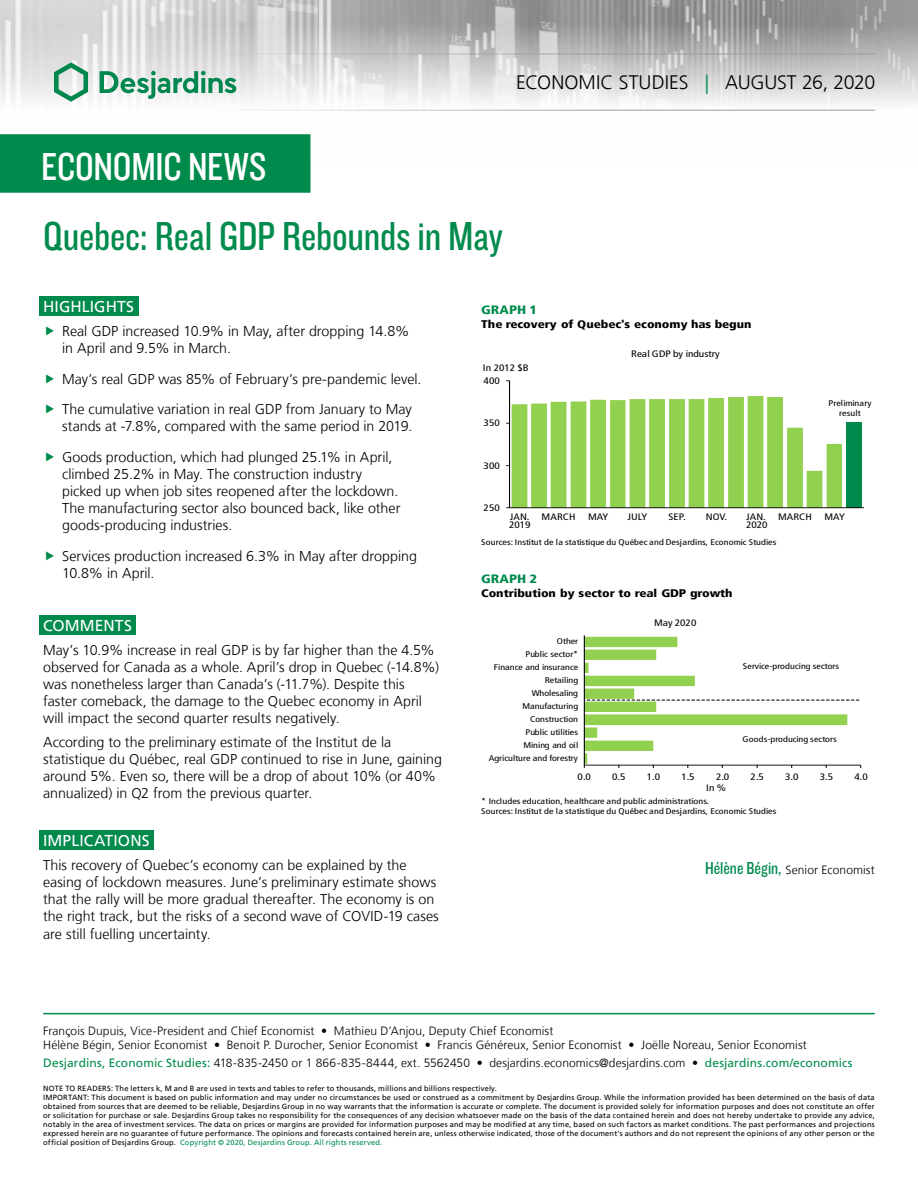
<style>
.page{position:relative;width:918px;height:1188px;background:#fff}
.page>*{position:absolute;margin:0;border:0;box-sizing:border-box;transform-origin:0 0}
.t1{font:42px "Knockout 29 Junior Ltweight";letter-spacing:-.005em;color:#008b4d}
.t2{font:40.5px "Knockout 29 Junior Ltweight";letter-spacing:-.005em;color:#fff}
.t3{font:300 19.5px "Frutiger LT";letter-spacing:-.005em;color:#000}
.t4{font:15.75px "Frutiger LT";letter-spacing:.005em;color:#fff}
.t5{font:300 14.25px/17.1px "Frutiger LT";color:#000}
.t6{font:900 condensed 12.15px "Frutiger LT";letter-spacing:-.005em;color:#008b4d;scale:1.2 1}
.t7{font:300 12px/14.4px "Frutiger LT";letter-spacing:.01em;color:#000}
.t8{font:900 condensed 11.1px "Frutiger LT";letter-spacing:-.01em;color:#000;scale:1.2 1}
.t9{font:condensed 9.3px "Frutiger LT";color:#000;scale:1.2 1}
.t10{font:condensed 8.25px/9.6px "Frutiger LT";letter-spacing:.005em;color:#000;text-align:center;scale:1.2 1}
.t11{font:condensed 8.25px "Frutiger LT";letter-spacing:-.015em;color:#000;scale:1.2 1}
.t12{font:7.5px/9px "Frutiger LT";letter-spacing:.02em;color:#000}
.s1{color:#008b4d}
.s2{font-family:"Knockout 29 Junior Ltweight";font-weight:400;font-size:18px;color:#008b4d}
.s3{font-weight:400;color:#008b4d}
</style>
<div class="page">
<img style="left:0;top:0;width:918px;height:164px">
<hr style="left:43px;top:54px;width:832px;height:1px;background:#9d9d9c">
<hr style="left:43px;top:110px;width:832px;height:1px;background:#9d9d9c">
<svg style="left:54px;top:62px;width:34px;height:40px"></svg>
<svg style="left:100px;top:71px;width:136px;height:28px"></svg>
<div style="left:0;top:135px;width:310px;height:57px;background:#008b4d"></div>
<div style="left:0;top:134px;width:310px;height:59px;border:2px solid #008b4d"></div>
<hr style="left:43px;top:1013px;width:832px;height:1px;background:#008b4d">
<div style="left:39px;top:296px;width:99px;height:20px;background:#008b4d"></div>
<div style="left:39px;top:615px;width:97px;height:20px;background:#008b4d"></div>
<div style="left:39px;top:830px;width:115px;height:20px;background:#008b4d"></div>
<div style="left:846px;top:422px;width:16px;height:86px;background:#008b4d"></div>
<hr style="left:509px;top:381px;width:1px;height:127px;background:#000">
<svg style="left:506px;top:396px;width:336px;height:112px"></svg>
<hr style="left:510px;top:507px;width:354px;height:1px;background:#000">
<hr style="left:584px;top:635px;width:1px;height:130px;background:#000">
<svg style="left:584px;top:637px;width:277px;height:131px"></svg>
<h3 class="t3" style="left:516px;top:72px;width:361px">ECONOMIC STUDIES <span class="s1">|</span> AUGUST 26, 2020</h3>
<h2 class="t2" style="left:41px;top:140px;width:227px">ECONOMIC NEWS</h2>
<h1 class="t1" style="left:43px;top:209px;width:461px">Quebec: Real GDP Rebounds in May</h1>
<p class="t4" style="left:43px;top:297px;width:92px">HIGHLIGHTS</p>
<p class="t5" style="left:62px;top:323px;width:349px">Real GDP increased 10.9% in May, after dropping 14.8% in April and 9.5% in March.</p>
<p class="t5" style="left:62px;top:364px;width:361px;line-height:30.6px">May’s real GDP was 85% of February’s pre-pandemic level.<br>The cumulative variation in real GDP from January to May</p>
<p class="t5" style="left:62px;top:411px;width:352px;line-height:30.6px">stands at -7.8%, compared with the same period in 2019.<br>Goods production, which had plunged 25.1% in April,</p>
<p class="t5" style="left:62px;top:466px;width:340px">climbed 25.2% in May. The construction industry picked up when job sites reopened after the lockdown.<br>The manufacturing sector also bounced back, like other goods-producing industries.</p>
<p class="t5" style="left:62px;top:548px;width:356px">Services production increased 6.3% in May after dropping<br>10.8% in April.</p>
<p class="t4" style="left:43px;top:616px;width:90px">COMMENTS</p>
<p class="t5" style="left:43px;top:642px;width:397px">May’s 10.9% increase in real GDP is by far higher than the 4.5% observed for Canada as a whole. April’s drop in Quebec (-14.8%) was nonetheless larger than Canada’s (-11.7%). Despite this faster comeback, the damage to the Quebec economy in April will impact the second quarter results negatively.</p>
<p class="t5" style="left:43px;top:734px;width:400px">According to the preliminary estimate of the Institut de la statistique du Québec, real GDP continued to rise in June, gaining around 5%. Even so, there will be a drop of about 10% (or 40% annualized) in Q2 from the previous quarter.</p>
<p class="t4" style="left:43px;top:832px;width:108px">IMPLICATIONS</p>
<p class="t5" style="left:43px;top:857px;width:397px">This recovery of Quebec’s economy can be explained by the easing of lockdown measures. June’s preliminary estimate shows that the rally will be more gradual thereafter. The economy is on the right track, but the risks of a second wave of COVID-19 cases are still fuelling uncertainty.</p>
<p class="t6" style="left:481px;top:303px;width:48px">GRAPH 1</p>
<p class="t8" style="left:481px;top:317px;width:227px">The recovery of Quebec's economy has begun</p>
<p class="t9" style="left:483px;top:363px;width:40px">In 2012 $B</p>
<p class="t9" style="left:484px;top:375px;width:15px">400</p>
<p class="t9" style="left:484px;top:417px;width:15px">350</p>
<p class="t9" style="left:484px;top:460px;width:15px">300</p>
<p class="t9" style="left:484px;top:502px;width:15px">250</p>
<p class="t9" style="left:631px;top:349px;width:75px">Real GDP by industry</p>
<p class="t10" style="left:828px;top:399px;width:37px">Preliminary result</p>
<p class="t9" style="left:510px;top:511px;width:18px">JAN.</p>
<p class="t9" style="left:542px;top:511px;width:30px">MARCH</p>
<p class="t9" style="left:588px;top:511px;width:18px">MAY</p>
<p class="t9" style="left:627px;top:511px;width:18px">JULY</p>
<p class="t9" style="left:669px;top:511px;width:16px">SEP.</p>
<p class="t9" style="left:706px;top:511px;width:19px">NOV.</p>
<p class="t9" style="left:746px;top:511px;width:18px">JAN.</p>
<p class="t9" style="left:778px;top:511px;width:30px">MARCH</p>
<p class="t9" style="left:825px;top:511px;width:18px">MAY</p>
<p class="t9" style="left:509px;top:520px;width:20px">2019</p>
<p class="t9" style="left:746px;top:520px;width:19px">2020</p>
<p class="t10" style="left:481px;top:538px;width:248px">Sources: Institut de la statistique du Québec and Desjardins, Economic Studies</p>
<p class="t6" style="left:481px;top:572px;width:48px">GRAPH 2</p>
<p class="t8" style="left:481px;top:586px;width:211px">Contribution by sector to real GDP growth</p>
<p class="t10" style="left:557px;top:637px;width:19px">Other</p>
<p class="t10" style="left:525px;top:650px;width:46px">Public sector*</p>
<p class="t10" style="left:494px;top:663px;width:72px">Finance and insurance</p>
<p class="t10" style="left:545px;top:676px;width:29px">Retailing</p>
<p class="t10" style="left:532px;top:689px;width:40px">Wholesaling</p>
<p class="t10" style="left:522px;top:702px;width:48px">Manufacturing</p>
<p class="t10" style="left:530px;top:715px;width:41px">Construction</p>
<p class="t10" style="left:525px;top:728px;width:45px">Public utilities</p>
<p class="t11" style="left:523px;top:741px;width:47px">Mining and oil</p>
<p class="t10" style="left:489px;top:754px;width:76px">Agriculture and forestry</p>
<p class="t9" style="left:654px;top:617px;width:37px">May 2020</p>
<p class="t10" style="left:743px;top:662px;width:82px">Service-producing sectors</p>
<p class="t10" style="left:743px;top:734px;width:80px">Goods-producing sectors</p>
<p class="t9" style="left:578px;top:771px;width:13px">0.0</p>
<p class="t9" style="left:612px;top:771px;width:13px">0.5</p>
<p class="t9" style="left:647px;top:771px;width:13px">1.0</p>
<p class="t9" style="left:681px;top:771px;width:13px">1.5</p>
<p class="t9" style="left:716px;top:771px;width:13px">2.0</p>
<p class="t9" style="left:751px;top:771px;width:13px">2.5</p>
<p class="t9" style="left:785px;top:771px;width:13px">3.0</p>
<p class="t9" style="left:820px;top:771px;width:13px">3.5</p>
<p class="t9" style="left:854px;top:771px;width:13px">4.0</p>
<p class="t9" style="left:706px;top:782px;width:18px">In %</p>
<p class="t10" style="left:481px;top:796px;width:248px;text-align:left">* Includes education, healthcare and public administrations.<br>Sources: Institut de la statistique du Québec and Desjardins, Economic Studies</p>
<p class="t7" style="left:705px;top:863px;width:171px"><span class="s2">Hélène Bégin,</span> Senior Economist</p>
<p class="t7" style="left:43px;top:1023px;width:765px">François Dupuis, Vice-President and Chief Economist • Mathieu D’Anjou, Deputy Chief Economist<br>Hélène Bégin, Senior Economist • Benoit P. Durocher, Senior Economist • Francis Généreux, Senior Economist • Joëlle Noreau, Senior Economist</p>
<p class="t7" style="left:43px;top:1056px;width:811px"><span class="s3">Desjardins, Economic Studies:</span> 418-835-2450 or 1 866-835-8444, ext. 5562450 • desjardins.economics@desjardins.com • <span class="s3">desjardins.com/economics</span></p>
<p class="t12" style="left:43px;top:1084px;width:833px">NOTE TO READERS: The letters k, M and B are used in texts and tables to refer to thousands, millions and billions respectively.<br>IMPORTANT: This document is based on public information and may under no circumstances be used or construed as a commitment by Desjardins Group. While the information provided has been determined on the basis of data obtained from sources that are deemed to be reliable, Desjardins Group in no way warrants that the information is accurate or complete. The document is provided solely for information purposes and does not constitute an offer or solicitation for purchase or sale. Desjardins Group takes no responsibility for the consequences of any decision whatsoever made on the basis of the data contained herein and does not hereby undertake to provide any advice, notably in the area of investment services. The data on prices or margins are provided for information purposes and may be modified at any time, based on such factors as market conditions. The past performances and projections expressed herein are no guarantee of future performance. The opinions and forecasts contained herein are, unless otherwise indicated, those of the document’s authors and do not represent the opinions of any other person or the official position of Desjardins Group. <span class="s1">Copyright © 2020, Desjardins Group. All rights reserved.</span></p>
</div>
